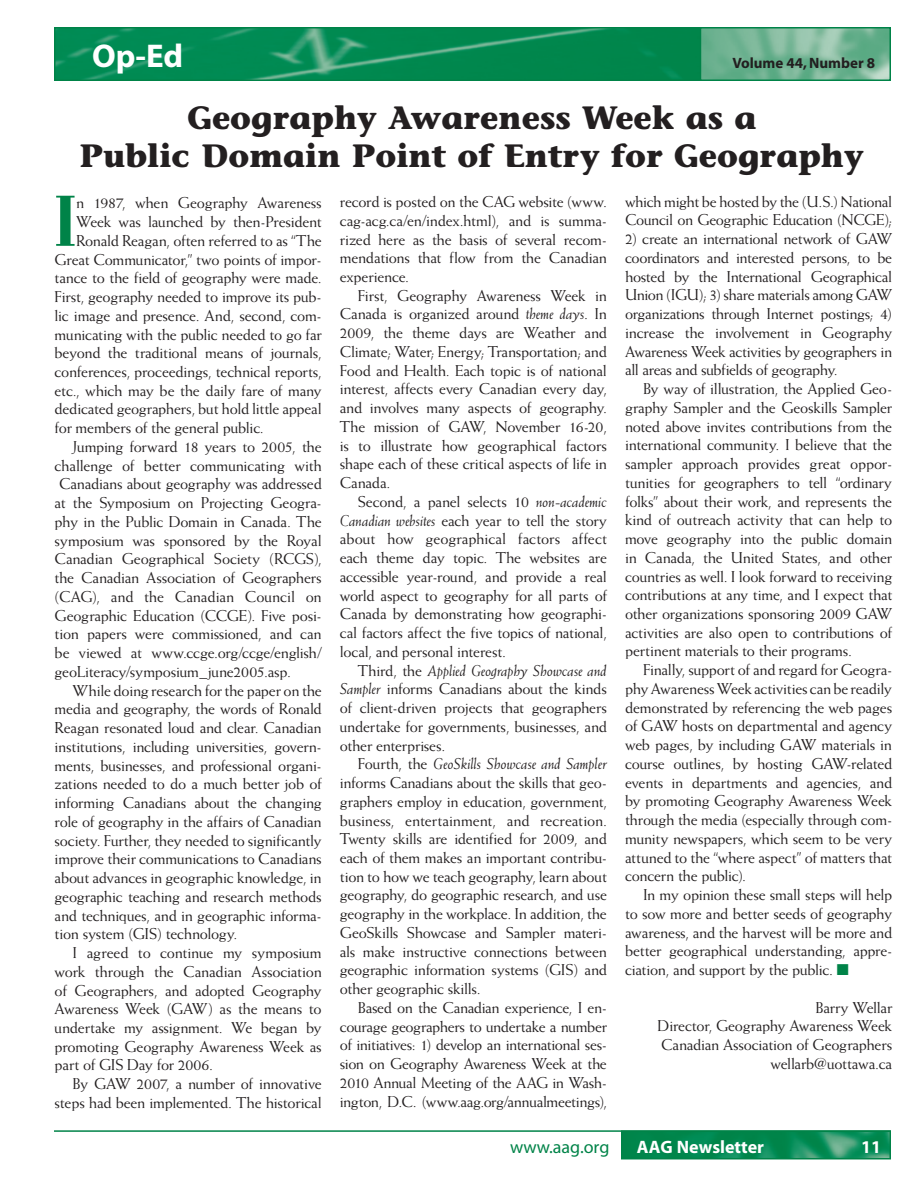
<style>
.page{position:relative;width:918px;height:1188px;background:#fff}
.page>*{position:absolute;margin:0;border:0;box-sizing:border-box;transform-origin:0 0}
.t1{font:700 condensed 77.25px "Bodoni";color:#008348}
.t2{font:700 33px "Myriad";color:#fff}
.t3{font:700 32.25px/39px "Stone Informal";color:#231f20;text-align:center}
.t4{font:700 18px "Myriad";color:#fff}
.t5{font:18px "Myriad";color:#008348}
.t6{font:15.75px/18.8px "Weiss";letter-spacing:-.02em;color:#231f20;text-align:justify}
.t7{font:700 15px "Myriad";color:#231f20}
.s1{font-style:italic}
.s2{color:#008348}
</style>
<div class="page">
<img style="left:624px;top:1133px;width:264px;height:23px">
<div style="left:621px;top:1130px;width:270px;height:29px;border:2px solid #008348"></div>
<hr style="left:54px;top:1130px;width:837px;height:2px;background:#008348">
<img style="left:57px;top:30px;width:643px;height:48px">
<div style="left:54px;top:27px;width:837px;height:54px;border:2px solid #008348"></div>
<svg style="left:703px;top:30px;width:185px;height:48px;background:#74b595"></svg>
<div style="left:700px;top:27px;width:191px;height:54px;border:2px solid #008348"></div>
<h2 class="t2" style="left:92px;top:39px;width:93px">Op-Ed</h2>
<p class="t7" style="left:732px;top:56px;width:144px">Volume 44, Number 8</p>
<h3 class="t3" style="left:80px;top:97px;width:786px">Geography Awareness Week as a<br>Public Domain Point of Entry for Geography</h3>
<h1 class="t1" style="left:55px;top:179px;width:23px">I</h1>
<p class="t6" style="left:76px;top:193px;width:247px">n 1987, when Geography Awareness</p>
<p class="t6" style="left:76px;top:212px;width:247px">Week was launched by then-President</p>
<p class="t6" style="left:76px;top:231px;width:247px">Ronald Reagan, often referred to as “The</p>
<p class="t6" style="left:55px;top:250px;width:269px">Great Communicator,” two points of impor-</p>
<p class="t6" style="left:55px;top:268px;width:269px">tance to the field of geography were made.</p>
<p class="t6" style="left:55px;top:287px;width:269px">first, geography needed to improve its pub-</p>
<p class="t6" style="left:55px;top:306px;width:269px">lic image and presence. And, second, com-</p>
<p class="t6" style="left:55px;top:325px;width:269px">municating with the public needed to go far</p>
<p class="t6" style="left:55px;top:343px;width:269px">beyond the traditional means of journals,</p>
<p class="t6" style="left:55px;top:362px;width:269px">conferences, proceedings, technical reports,</p>
<p class="t6" style="left:55px;top:381px;width:269px">etc., which may be the daily fare of many</p>
<p class="t6" style="left:55px;top:400px;width:269px">dedicated geographers, but hold little appeal</p>
<p class="t6" style="left:55px;top:418px;width:211px">for members of the general public.</p>
<p class="t6" style="left:73px;top:437px;width:251px">Jumping forward 18 years to 2005, the</p>
<p class="t6" style="left:55px;top:456px;width:269px">challenge of better communicating with</p>
<p class="t6" style="left:59px;top:475px;width:264px">Canadians about geography was addressed</p>
<p class="t6" style="left:55px;top:493px;width:269px">at the Symposium on Projecting Geogra-</p>
<p class="t6" style="left:55px;top:512px;width:269px">phy in the Public Domain in Canada. The</p>
<p class="t6" style="left:55px;top:531px;width:269px">symposium was sponsored by the Royal</p>
<p class="t6" style="left:55px;top:549px;width:269px">Canadian Geographical Society (RCGS),</p>
<p class="t6" style="left:55px;top:568px;width:269px">the Canadian Association of Geographers</p>
<p class="t6" style="left:55px;top:587px;width:269px">(CAG), and the Canadian Council on</p>
<p class="t6" style="left:55px;top:606px;width:269px">Geographic Education (CCGE). five posi-</p>
<p class="t6" style="left:55px;top:624px;width:269px">tion papers were commissioned, and can</p>
<p class="t6" style="left:55px;top:643px;width:269px">be viewed at www.ccge.org/ccge/english/</p>
<p class="t6" style="left:55px;top:662px;width:238px">geoLiteracy/symposium_june2005.asp.</p>
<p class="t6" style="left:73px;top:681px;width:251px">While doing research for the paper on the</p>
<p class="t6" style="left:55px;top:699px;width:269px">media and geography, the words of Ronald</p>
<p class="t6" style="left:55px;top:718px;width:269px">Reagan resonated loud and clear. Canadian</p>
<p class="t6" style="left:55px;top:737px;width:269px">institutions, including universities, govern-</p>
<p class="t6" style="left:55px;top:756px;width:269px">ments, businesses, and professional organi-</p>
<p class="t6" style="left:55px;top:774px;width:269px">zations needed to do a much better job of</p>
<p class="t6" style="left:55px;top:793px;width:269px">informing Canadians about the changing</p>
<p class="t6" style="left:55px;top:812px;width:269px">role of geography in the affairs of Canadian</p>
<p class="t6" style="left:55px;top:831px;width:269px">society. further, they needed to significantly</p>
<p class="t6" style="left:55px;top:849px;width:269px">improve their communications to Canadians</p>
<p class="t6" style="left:55px;top:868px;width:269px">about advances in geographic knowledge, in</p>
<p class="t6" style="left:55px;top:887px;width:269px">geographic teaching and research methods</p>
<p class="t6" style="left:55px;top:906px;width:269px">and techniques, and in geographic informa-</p>
<p class="t6" style="left:55px;top:924px;width:184px">tion system (GIS) technology.</p>
<p class="t6" style="left:73px;top:943px;width:251px">I agreed to continue my symposium</p>
<p class="t6" style="left:55px;top:962px;width:269px">work through the Canadian Association</p>
<p class="t6" style="left:55px;top:981px;width:269px">of Geo graphers, and adopted Geography</p>
<p class="t6" style="left:55px;top:999px;width:269px">Awareness Week (GAW) as the means to</p>
<p class="t6" style="left:55px;top:1018px;width:269px">undertake my assignment. We began by</p>
<p class="t6" style="left:55px;top:1037px;width:269px">promoting Geography Awareness Week as</p>
<p class="t6" style="left:55px;top:1056px;width:160px">part of GIS Day for 2006.</p>
<p class="t6" style="left:73px;top:1074px;width:251px">By GAW 2007, a number of innovative</p>
<p class="t6" style="left:55px;top:1093px;width:269px">steps had been implemented. The historical</p>
<p class="t6" style="left:340px;top:192px;width:269px">record is posted on the CAG website (www. cag-acg.ca/en/index.html), and is summa&shy;rized here as the basis of several recom&shy;mendations that flow from the Canadian experience.</p>
<p class="t6" style="left:340px;top:286px;width:269px;text-indent:18px">first, Geography Awareness Week in Canada is organized around <span class="s1">theme days</span>. In 2009, the theme days are Weather and Climate; Water; Energy; Transportation; and food and Health. Each topic is of national interest, affects every Canadian every day, and involves many aspects of geography.<br>The mission of GAW, November 16-20, is to illustrate how geographical factors shape each of these critical aspects of life in Canada.</p>
<p class="t6" style="left:340px;top:492px;width:269px;text-indent:18px">Second, a panel selects 10 <span class="s1">non-academic Canadian websites</span> each year to tell the story about how geographical factors affect each theme day topic. The websites are accessible year-round, and provide a real world aspect to geography for all parts of Canada by demonstrating how geographi&shy;cal factors affect the five topics of national, local, and personal interest.</p>
<p class="t6" style="left:340px;top:661px;width:269px;text-indent:18px">Third, the <span class="s1">Applied Geography Showcase and Sampler</span> informs Canadians about the kinds of client-driven projects that geo graphers undertake for governments, businesses, and other enterprises.</p>
<p class="t6" style="left:340px;top:754px;width:269px;text-indent:18px">fourth, the <span class="s1">GeoSkills Showcase and Sampler </span>informs Canadians about the skills that geo&shy;graphers employ in education, government, business, entertainment, and recreation.<br>Twenty skills are identified for 2009, and each of them makes an important contribu&shy;tion to how we teach geography, learn about geography, do geographic research, and use geography in the workplace. In addition, the GeoSkills Showcase and Sampler materi&shy;als make instructive connections between geographic information systems (GIS) and other geographic skills.</p>
<p class="t6" style="left:340px;top:998px;width:269px;text-indent:18px">Based on the Canadian experience, I en&shy;courage geographers to undertake a number of initiatives: 1) develop an international ses&shy;sion on Geography Awareness Week at the 2010 Annual Meeting of the AAG in Wash&shy;ington, D.C. (www.aag.org/annualmeetings),</p>
<p class="t6" style="left:625px;top:192px;width:269px">which might be hosted by the (U.S.) National<br>Council on Geographic Education (NCGE);</p>
<p class="t6" style="left:625px;top:229px;width:269px">2) create an international network of GAW coordinators and interested persons, to be hosted by the International Geographical Union (IGU); 3) share materials among GAW organizations through Internet postings; 4) increase the involvement in Geography Awareness Week activities by geographers in all areas and subfields of geography.</p>
<p class="t6" style="left:625px;top:379px;width:269px;text-indent:18px">By way of illustration, the Applied Geo&shy;graphy Sampler and the Geoskills Sampler noted above invites contributions from the international community. I believe that the sampler approach provides great oppor&shy;tunities for geographers to tell “ordinary folks” about their work, and represents the kind of outreach activity that can help to move geography into the public domain in Canada, the United States, and other countries as well. I look forward to receiving contributions at any time, and I expect that other organizations sponsoring 2009 GAW activities are also open to contributions of pertinent materials to their programs.</p>
<p class="t6" style="left:625px;top:660px;width:269px;text-indent:18px">finally, support of and regard for Geogra&shy;phy Awareness Week activities can be readily demonstrated by referencing the web pages of GAW hosts on departmental and agency web pages, by including GAW materials in course outlines, by hosting GAW-related events in departments and agencies, and by promoting Geography Awareness Week through the media (especially through com&shy;munity newspapers, which seem to be very attuned to the “where aspect” of matters that concern the public).</p>
<p class="t6" style="left:625px;top:885px;width:269px;text-indent:18px">In my opinion these small steps will help to sow more and better seeds of geography awareness, and the harvest will be more and better geographical understanding, appre&shy;ciation, and support by the public. <span class="s2">■</span></p>
<p class="t6" style="left:658px;top:998px;width:236px;text-align:right">Barry Wellar<br>Director, Geography Awareness Week<br>Canadian Association of Geographers wellarb@uottawa.ca</p>
<p class="t5" style="left:510px;top:1138px;width:101px">www.aag.org</p>
<p class="t4" style="left:637px;top:1137px;width:129px">AAG Newsletter</p>
<p class="t4" style="left:861px;top:1137px;width:21px">11</p>
</div>
